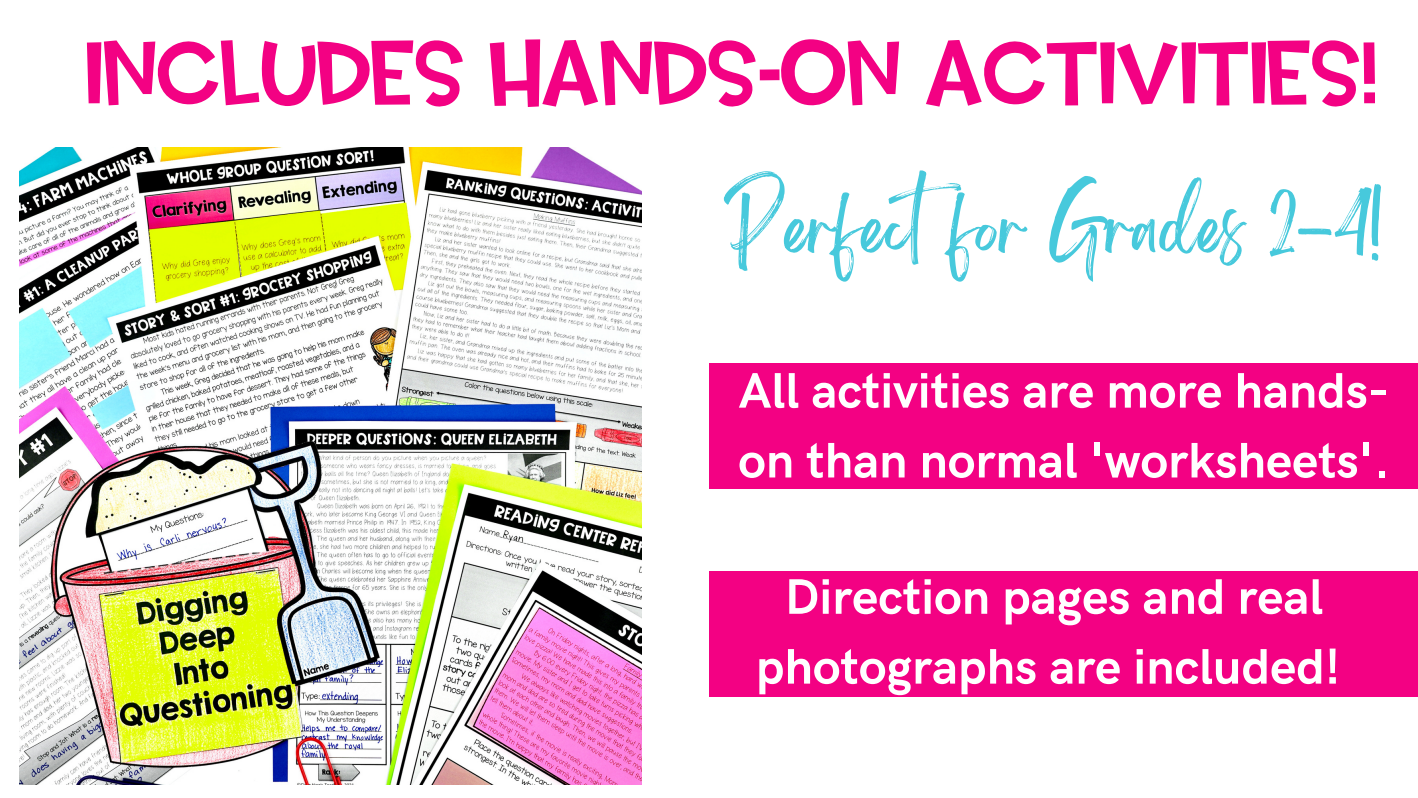
<style>
.page{position:relative;width:1418px;height:798px;background:#fff}
.page>*{position:absolute;margin:0;border:0;box-sizing:border-box;transform-origin:0 0}
.t1{font:82px "AG Sorry Not Sorry";color:#f30183}
.t2{font:62px "Brightwall";color:#47c9dc}
.t3{font:700 50px/69.8px "HK Grotesk";color:#fff}
</style>
<div class="page">
<img style="left:19px;top:147px;width:622px;height:637px">
<div style="left:709px;top:363px;width:709px;height:125px;background:#f30183"></div>
<div style="left:709px;top:571px;width:709px;height:125px;background:#f30183"></div>
<h1 class="t1" style="left:85px;top:20px;width:1293px">INCLUDES HANDS-ON ACTIVITIES!</h1>
<p class="t2" style="left:723px;top:205px;width:663px">Perfectfor Grades 2-4!</p>
<p class="t3" style="left:738px;top:357px;width:652px">All activities are more hands&shy;on than normal 'worksheets'.</p>
<p class="t3" style="left:756px;top:563px;width:586px;text-align:center">Direction pages and real photographs are included!</p>
</div>
